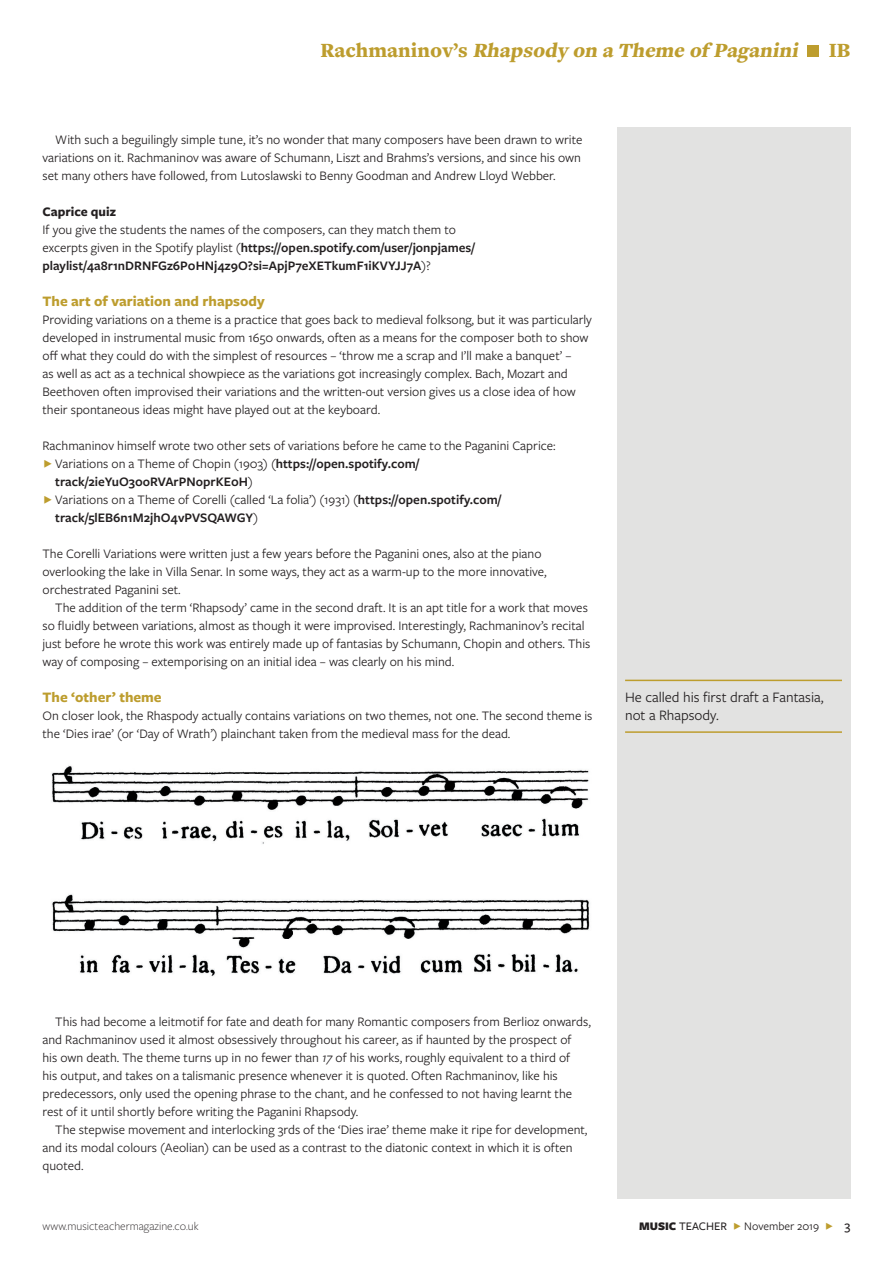
<style>
.page{position:relative;width:893px;height:1263px;background:#fff}
.page>*{position:absolute;margin:0;border:0;box-sizing:border-box;transform-origin:0 0}
.t1{font:italic 900 21px "Freight Text Pro";color:#bd9d2e}
.t2{font:15px/17.2px "Freight Sans Pro";color:#231f20}
.t3{font:700 15px "Freight Sans Pro";color:#bd9d2e}
.t4{font:13.5px/18px "Freight Sans Pro";color:#231f20}
.t5{font:700 13.5px "Freight Sans Pro";color:#231f20}
.t6{font:300 12px "Freight Sans Pro";color:#231f20}
.t7{font:12px "Freight Sans Pro";color:#231f20}
.s1{font-style:normal}
.s2{font-weight:600}
.s3{font-style:italic}
.s4{font-weight:900}
.s5{font-weight:500}
.s6{color:#bd9d2e}
.s7{font-weight:500;font-size:13.5px}
</style>
<div class="page">
<div style="left:808px;top:46px;width:11px;height:11px;background:#bd9d2e"></div>
<div style="left:617px;top:128px;width:233px;height:1071px;background:#e2e2e1"></div>
<hr style="left:625px;top:680px;width:217px;height:1px;background:#bd9d2e">
<hr style="left:625px;top:731px;width:217px;height:2px;background:#bd9d2e">
<img style="left:51px;top:765px;width:539px;height:212px">
<h1 class="t1" style="left:320px;top:36px;width:531px"><span class="s1">R a c h m a n i n o v’ s</span> Rhapsody on a Theme of Paganini <span class="s1">I B</span></h1>
<p class="t4" style="left:42px;top:130px;width:541px;text-align:justify;text-indent:13px">With such a beguilingly simple tune, it’s no wonder that many composers have been drawn to write variations on it. Rachmaninov was aware of Schumann, Liszt and Brahms’s versions, and since his own set many others have followed, from Lutoslawski to Benny Goodman and Andrew Lloyd Webber.</p>
<p class="t5" style="left:42px;top:202px;width:75px">Caprice quiz</p>
<p class="t4" style="left:42px;top:220px;width:434px">If you give the students the names of the composers, can they match them to excerpts given in the Spotify playlist (<span class="s2">https://open.spotify.com/user/jonpjames/ playlist/4a8r1nDRNFGz6P0HNj4z9O?si=ApjP7eXETkumF1iKVYJJ7A</span>)?</p>
<p class="t3" style="left:42px;top:291px;width:224px">The art of variation and rhapsody</p>
<p class="t4" style="left:42px;top:310px;width:551px">Providing variations on a theme is a practice that goes back to medieval folksong, but it was particularly developed in instrumental music from 1650 onwards, often as a means for the composer both to show off what they could do with the simplest of resources – ‘throw me a scrap and I’ll make a banquet’ –<br>as well as act as a technical showpiece as the variations got increasingly complex. Bach, Mozart and Beethoven often improvised their variations and the written-out version gives us a close idea of how their spontaneous ideas might have played out at the keyboard.</p>
<p class="t4" style="left:55px;top:436px;width:502px;text-indent:-13px">Rachmaninov himself wrote two other sets of variations before he came to the Paganini Caprice:<br>Variations on a Theme of Chopin (1903) (<span class="s2">https://open.spotify.com/ track/2ieYuO30oRVArPNoprKE0H</span>)<br>Variations on a Theme of Corelli (called ‘La folia’) (1931) (<span class="s2">https://open.spotify.com/ track/5lEB6n1M2jhO4vPVSQAWGY</span>)</p>
<p class="t4" style="left:42px;top:544px;width:506px">The Corelli Variations were written just a few years before the Paganini ones, also at the piano overlooking the lake in Villa Senar. In some ways, they act as a warm-up to the more innovative, orchestrated Paganini set.</p>
<p class="t4" style="left:42px;top:598px;width:549px;text-indent:13px">The addition of the term ‘Rhapsody’ came in the second draft. It is an apt title for a work that moves so fluidly between variations, almost as though it were improvised. Interestingly, Rachmaninov’s recital just before he wrote this work was entirely made up of fantasias by Schumann, Chopin and others. This way of composing – extemporising on an initial idea – was clearly on his mind.</p>
<p class="t3" style="left:42px;top:687px;width:121px">The ‘other’ theme</p>
<p class="t4" style="left:42px;top:706px;width:551px">On closer look, the Rhaspody actually contains variations on two themes, not one. The second theme is the ‘Dies irae’ (or ‘Day of Wrath’) plainchant taken from the medieval mass for the dead.</p>
<p class="t2" style="left:625px;top:688px;width:200px">He called his first draft a Fantasia, not a Rhapsody.</p>
<p class="t4" style="left:42px;top:1012px;width:550px;text-indent:13px">This had become a leitmotif for fate and death for many Romantic composers from Berlioz onwards, and Rachmaninov used it almost obsessively throughout his career, as if haunted by the prospect of<br>his own death. The theme turns up in no fewer than <span class="s3">17</span> of his works, roughly equivalent to a third of<br>his output, and takes on a talismanic presence whenever it is quoted. Often Rachmaninov, like his predecessors, only used the opening phrase to the chant, and he confessed to not having learnt the rest of it until shortly before writing the Paganini Rhapsody.</p>
<p class="t4" style="left:42px;top:1120px;width:546px;text-indent:13px">The stepwise movement and interlocking 3rds of the ‘Dies irae’ theme make it ripe for development, and its modal colours (Aeolian) can be used as a contrast to the diatonic context in which it is often quoted.</p>
<p class="t6" style="left:42px;top:1218px;width:158px">www.musicteachermagazine.co.uk</p>
<p class="t7" style="left:639px;top:1218px;width:213px"><span class="s4">MUSIC</span> <span class="s5">TEACHER</span> <span class="s6">F</span> November 2019 <span class="s6">F</span> <span class="s7">3</span></p>
</div>
